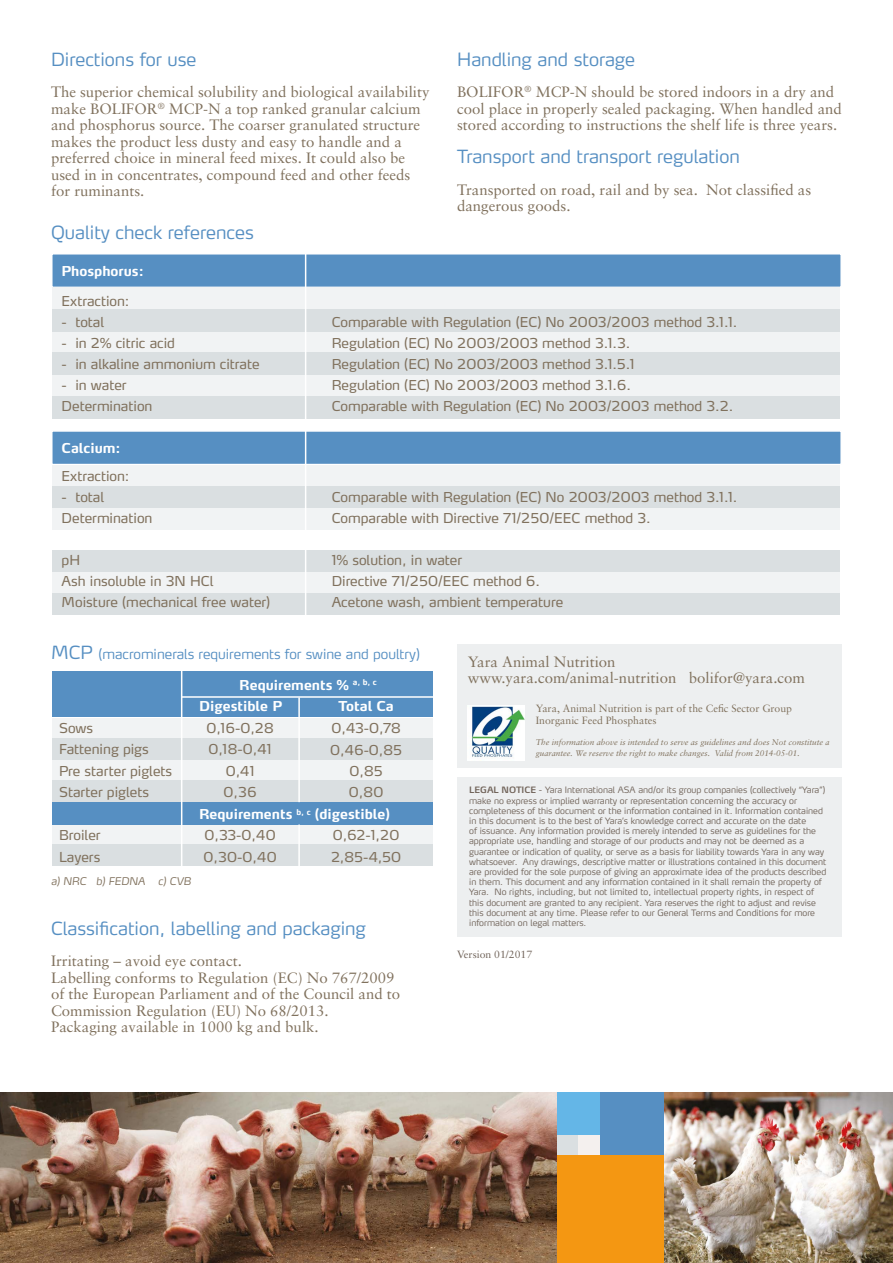
<style>
.page{position:relative;width:893px;height:1263px;background:#fff}
.page>*{position:absolute;margin:0;border:0;box-sizing:border-box;transform-origin:0 0}
.t1{font:300 18px "Yara Max LF";color:#568fc2}
.t2{font:300 18px "Max LF";color:#568fc2}
.t3{font:15px/16.5px "Sabon LT Pro";color:#80715d}
.t4{font:13.5px/21.5px "Yara Max LF";color:#80715d}
.t5{font:700 13.5px "Yara Max LF";color:#fff}
.t6{font:300 13.5px "Max LF";color:#568fc2}
.t7{font:13.5px/21.5px "Yara Max LF";letter-spacing:.035em;color:#80715d;text-align:center}
.t8{font:10.5px/12px "Sabon LT Pro";color:#80715d}
.t9{font:italic 300 10.5px "Yara Max LF";color:#80715d}
.t10{font:10.5px "Sabon LT Pro";color:#706359}
.t11{font:300 8.7px/10.2px "Yara Max LF";color:#706359}
.t12{font:italic 8.25px/10.5px "Sabon LT Pro";color:#80715d}
.s1{font-size:18px}
.s2{font-weight:600}
</style>
<div class="page">
<div style="left:51px;top:253px;width:791px;height:35px;background:#568fc2;border:2px solid #fff"></div>
<div style="left:51px;top:430px;width:791px;height:35px;background:#568fc2;border:2px solid #fff"></div>
<div style="left:53px;top:288px;width:787px;height:22px;background:#f1f3f4"></div>
<div style="left:52px;top:718px;width:381px;height:21px;background:#f1f3f4"></div>
<div style="left:52px;top:695px;width:381px;height:22px;background:#568fc2"></div>
<div style="left:53px;top:465px;width:787px;height:22px;background:#f1f3f4"></div>
<div style="left:53px;top:331px;width:787px;height:22px;background:#f1f3f4"></div>
<div style="left:52px;top:760px;width:381px;height:21px;background:#f1f3f4"></div>
<div style="left:53px;top:508px;width:787px;height:22px;background:#f1f3f4"></div>
<div style="left:53px;top:375px;width:787px;height:22px;background:#f1f3f4"></div>
<div style="left:52px;top:823px;width:381px;height:22px;background:#f1f3f4"></div>
<div style="left:53px;top:572px;width:787px;height:22px;background:#f1f3f4"></div>
<div style="left:53px;top:309px;width:787px;height:22px;background:#dadfe1"></div>
<div style="left:52px;top:739px;width:381px;height:21px;background:#dadfe1"></div>
<div style="left:53px;top:486px;width:787px;height:22px;background:#dadfe1"></div>
<div style="left:53px;top:353px;width:787px;height:22px;background:#dadfe1"></div>
<div style="left:52px;top:781px;width:381px;height:21px;background:#dadfe1"></div>
<div style="left:53px;top:550px;width:787px;height:22px;background:#dadfe1"></div>
<div style="left:53px;top:593px;width:787px;height:22px;background:#dadfe1"></div>
<div style="left:53px;top:396px;width:787px;height:22px;background:#dadfe1"></div>
<div style="left:52px;top:844px;width:381px;height:22px;background:#dadfe1"></div>
<hr style="left:305px;top:253px;width:1px;height:171px;background:#fff">
<hr style="left:305px;top:430px;width:1px;height:194px;background:#fff">
<div style="left:52px;top:671px;width:381px;height:27px;background:#568fc2"></div>
<div style="left:52px;top:802px;width:381px;height:22px;background:#568fc2"></div>
<hr style="left:181px;top:664px;width:1px;height:207px;background:#fff">
<hr style="left:298px;top:697px;width:2px;height:105px;background:#fff">
<hr style="left:298px;top:824px;width:2px;height:46px;background:#fff">
<hr style="left:182px;top:696px;width:254px;height:2px;background:#fff">
<div style="left:457px;top:644px;width:385px;height:123px;background:#edeff0"></div>
<div style="left:457px;top:777px;width:385px;height:159px;background:#edeff0"></div>
<img style="left:468px;top:705px;width:56px;height:55px">
<img style="left:0;top:1092px;width:558px;height:171px">
<img style="left:664px;top:1092px;width:229px;height:171px">
<div style="left:558px;top:1135px;width:21px;height:21px;background:#dadfe1"></div>
<div style="left:579px;top:1135px;width:21px;height:21px;background:#f4f0ee"></div>
<div style="left:558px;top:1092px;width:42px;height:43px;background:#64b6e7"></div>
<div style="left:600px;top:1092px;width:64px;height:64px;background:#568fc2"></div>
<div style="left:558px;top:1156px;width:106px;height:107px;background:#f49712"></div>
<h1 class="t1" style="left:51px;top:48px;width:147px">Directions for use</h1>
<p class="t3" style="left:51px;top:83px;width:380px">The superior chemical solubility and biological availability make BOLIFOR<sup>®</sup> MCP-N a top ranked granular calcium and phosphorus source. The coarser granulated structure makes the product less dusty and easy to handle and a preferred choice in mineral feed mixes. It could also be used in in concentrates, compound feed and other feeds for ruminants.</p>
<h1 class="t2" style="left:51px;top:221px;width:204px">Quality check references</h1>
<h1 class="t1" style="left:457px;top:48px;width:180px">Handling and storage</h1>
<h2 class="t3" style="left:457px;top:83px;width:386px">BOLIFOR<sup>®</sup> MCP-N should be stored indoors in a dry and cool place in properly sealed packaging. When handled and stored according to instructions the shelf life is three years.</h2>
<h1 class="t1" style="left:457px;top:145px;width:284px">Transport and transport regulation</h1>
<h2 class="t3" style="left:457px;top:181px;width:356px">Transported on road, rail and by sea. Not classified as dangerous goods.</h2>
<h3 class="t5" style="left:62px;top:262px;width:84px">Phosphorus:</h3>
<h3 class="t4" style="left:62px;top:290px;width:69px">Extraction:</h3>
<h3 class="t4" style="left:62px;top:311px;width:44px">- total</h3>
<h3 class="t4" style="left:332px;top:311px;width:407px">Comparable with Regulation (EC) No 2003/2003 method 3.1.1.</h3>
<h3 class="t4" style="left:62px;top:332px;width:115px">- in 2% citric acid</h3>
<h3 class="t4" style="left:332px;top:332px;width:300px">Regulation (EC) No 2003/2003 method 3.1.3.</h3>
<h3 class="t4" style="left:62px;top:353px;width:199px">- in alkaline ammonium citrate</h3>
<h3 class="t4" style="left:332px;top:353px;width:304px">Regulation (EC) No 2003/2003 method 3.1.5.1</h3>
<h3 class="t4" style="left:62px;top:374px;width:67px">- in water</h3>
<h3 class="t4" style="left:332px;top:374px;width:301px">Regulation (EC) No 2003/2003 method 3.1.6.</h3>
<h3 class="t4" style="left:62px;top:395px;width:92px">Determination</h3>
<h3 class="t4" style="left:332px;top:395px;width:403px">Comparable with Regulation (EC) No 2003/2003 method 3.2.</h3>
<h3 class="t5" style="left:62px;top:439px;width:61px">Calcium:</h3>
<h3 class="t4" style="left:62px;top:465px;width:69px">Extraction:</h3>
<h3 class="t4" style="left:62px;top:486px;width:44px">- total</h3>
<h3 class="t4" style="left:332px;top:486px;width:407px">Comparable with Regulation (EC) No 2003/2003 method 3.1.1.</h3>
<h3 class="t4" style="left:62px;top:507px;width:92px">Determination</h3>
<h3 class="t4" style="left:332px;top:507px;width:321px">Comparable with Directive 71/250/EEC method 3.</h3>
<h3 class="t4" style="left:62px;top:549px;width:20px">pH</h3>
<h3 class="t4" style="left:332px;top:549px;width:132px">1% solution, in water</h3>
<h3 class="t4" style="left:62px;top:570px;width:153px">Ash insoluble in 3N HCl</h3>
<h3 class="t4" style="left:332px;top:570px;width:210px">Directive 71/250/EEC method 6.</h3>
<h3 class="t4" style="left:62px;top:591px;width:210px">Moisture (mechanical free water)</h3>
<h3 class="t4" style="left:332px;top:591px;width:233px">Acetone wash, ambient temperature</h3>
<h3 class="t6" style="left:51px;top:645px;width:370px"><span class="s1">MCP</span> (macrominerals requirements for swine and poultry)</h3>
<h3 class="t5" style="left:239px;top:676px;width:139px">Requirements % <sup>a,</sup> <sup>b,</sup> <sup>c</sup></h3>
<h3 class="t4" style="left:59px;top:717px;width:115px">Sows<br>Fattening pigs<br>Pre starter piglets<br>Starter piglets</h3>
<h3 class="t4" style="left:59px;top:824px;width:43px">Broiler<br>Layers</h3>
<p class="t9" style="left:51px;top:874px;width:141px">a) NRC b) FEDNA c) CVB</p>
<h3 class="t5" style="left:199px;top:698px;width:84px">Digestible P</h3>
<h3 class="t5" style="left:338px;top:698px;width:57px">Total Ca</h3>
<h3 class="t7" style="left:206px;top:717px;width:69px">0,16-0,28<br>0,18-0,41<br>0,41<br>0,36</h3>
<h3 class="t4" style="left:204px;top:824px;width:75px">0,33-0,40<br>0,30-0,40</h3>
<h3 class="t4" style="left:330px;top:717px;width:73px;text-align:center">0,43-0,78<br>0,46-0,85<br>0,85<br>0,80</h3>
<h3 class="t4" style="left:331px;top:824px;width:72px">0,62-1,20<br>2,85-4,50</h3>
<h3 class="t5" style="left:199px;top:805px;width:193px">Requirements <sup>b,</sup> <sup>c</sup> (digestible)</h3>
<h1 class="t1" style="left:51px;top:917px;width:316px">Classification, labelling and packaging</h1>
<h2 class="t3" style="left:51px;top:952px;width:351px">Irritating – avoid eye contact.<br>Labelling conforms to Regulation (EC) No 767/2009 of the European Parliament and of the Council and to Commission Regulation (EU) No 68/2013.<br>Packaging available in 1000 kg and bulk.</h2>
<h2 class="t3" style="left:468px;top:653px;width:339px">Yara Animal Nutrition www.yara.com/animal-nutrition bolifor@yara.com</h2>
<p class="t8" style="left:536px;top:702px;width:258px">Yara, Animal Nutrition is part of the Cefic Sector Group<br>Inorganic Feed Phosphates</p>
<p class="t12" style="left:536px;top:737px;width:295px">The information above is intended to serve as guidelines and does Not constitute a guarantee. We reserve the right to make changes. Valid from 2014-05-01.</p>
<p class="t11" style="left:469px;top:785px;width:359px"><span class="s2">LEGAL NOTICE</span> - Yara International ASA and/or its group companies (collectively “Yara”) make no express or implied warranty or representation concerning the accuracy or completeness of this document or the information contained in it. Information contained in this document is to the best of Yara’s knowledge correct and accurate on the date<br>of issuance. Any information provided is merely intended to serve as guidelines for the appropriate use, handling and storage of our products and may not be deemed as a guarantee or indication of quality, or serve as a basis for liability towards Yara in any way whatsoever. Any drawings, descriptive matter or illustrations contained in this document are provided for the sole purpose of giving an approximate idea of the products described in them. This document and any information contained in it shall remain the property of Yara. No rights, including, but not limited to, intellectual property rights, in respect of this document are granted to any recipient. Yara reserves the right to adjust and revise this document at any time. Please refer to our General Terms and Conditions for more information on legal matters.</p>
<p class="t10" style="left:457px;top:947px;width:77px">Version 01/2017</p>
</div>
